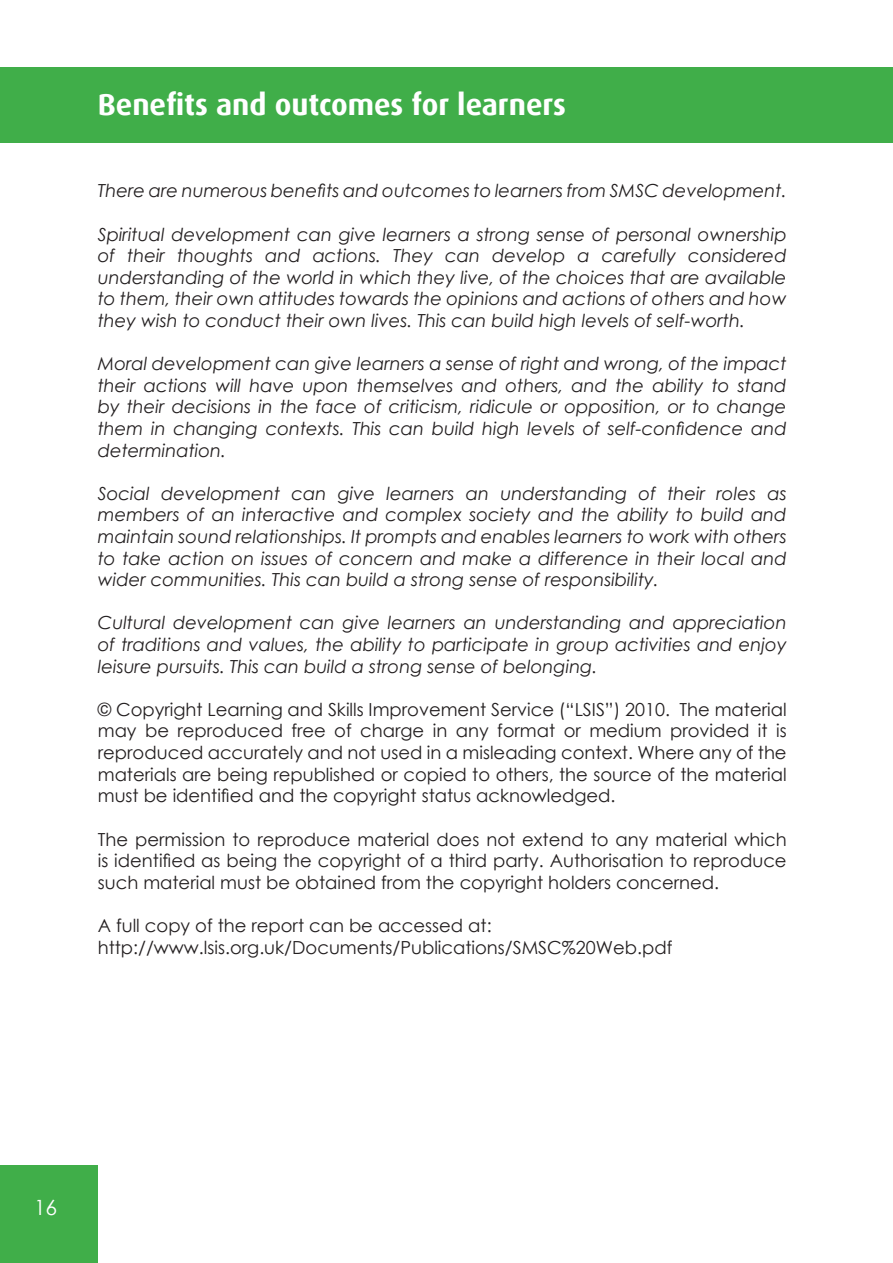
<style>
.page{position:relative;width:893px;height:1263px;background:#fff}
.page>*{position:absolute;margin:0;border:0;box-sizing:border-box;transform-origin:0 0}
.t1{font:700 30px "Dax";color:#fff}
.t2{font:21px "Century Gothic";color:#fff}
.t3{font:italic 18px/21.6px "Century Gothic";color:#231f20;text-align:justify}
.t4{font:18px/21.6px "Century Gothic";color:#231f20;text-align:justify}
</style>
<div class="page">
<div style="left:0;top:1165px;width:98px;height:98px;background:#40ae49"></div>
<div style="left:0;top:67px;width:893px;height:76px;background:#40ae49"></div>
<hr style="left:892px;top:0;width:1px;height:165px;background:#c3479a">
<hr style="left:892px;top:243px;width:1px;height:76px;background:#c3479a">
<h1 class="t1" style="left:98px;top:88px;width:470px">Benefits and outcomes for learners</h1>
<p class="t3" style="left:98px;top:180px;width:690px">There are numerous benefits and outcomes to learners from SMSC development.</p>
<p class="t3" style="left:98px;top:223px;width:690px">Spiritual development can give learners a strong sense of personal ownership of their thoughts and actions. They can develop a carefully considered understanding of the world in which they live, of the choices that are available to them, their own attitudes towards the opinions and actions of others and how they wish to conduct their own lives. This can build high levels of self-worth.</p>
<p class="t3" style="left:98px;top:353px;width:690px">Moral development can give learners a sense of right and wrong, of the impact their actions will have upon themselves and others, and the ability to stand by their decisions in the face of criticism, ridicule or opposition, or to change them in changing contexts. This can build high levels of self-confidence and determination.</p>
<p class="t3" style="left:98px;top:482px;width:690px">Social development can give learners an understanding of their roles as members of an interactive and complex society and the ability to build and maintain sound relationships. It prompts and enables learners to work with others to take action on issues of concern and make a difference in their local and wider communities. This can build a strong sense of responsibility.</p>
<p class="t3" style="left:98px;top:612px;width:690px">Cultural development can give learners an understanding and appreciation of traditions and values, the ability to participate in group activities and enjoy leisure pursuits. This can build a strong sense of belonging.</p>
<p class="t4" style="left:98px;top:698px;width:690px">© Copyright Learning and Skills Improvement Service (“LSIS”) 2010. The material may be reproduced free of charge in any format or medium provided it is reproduced accurately and not used in a misleading context. Where any of the materials are being republished or copied to others, the source of the material must be identified and the copyright status acknowledged.</p>
<p class="t4" style="left:98px;top:828px;width:690px">The permission to reproduce material does not extend to any material which is identified as being the copyright of a third party. Authorisation to reproduce such material must be obtained from the copyright holders concerned.</p>
<p class="t4" style="left:98px;top:914px;width:576px">A full copy of the report can be accessed at: http://www.lsis.org.uk/Documents/Publications/SMSC%20Web.pdf</p>
<p class="t2" style="left:34px;top:1193px;width:25px">16</p>
</div>
